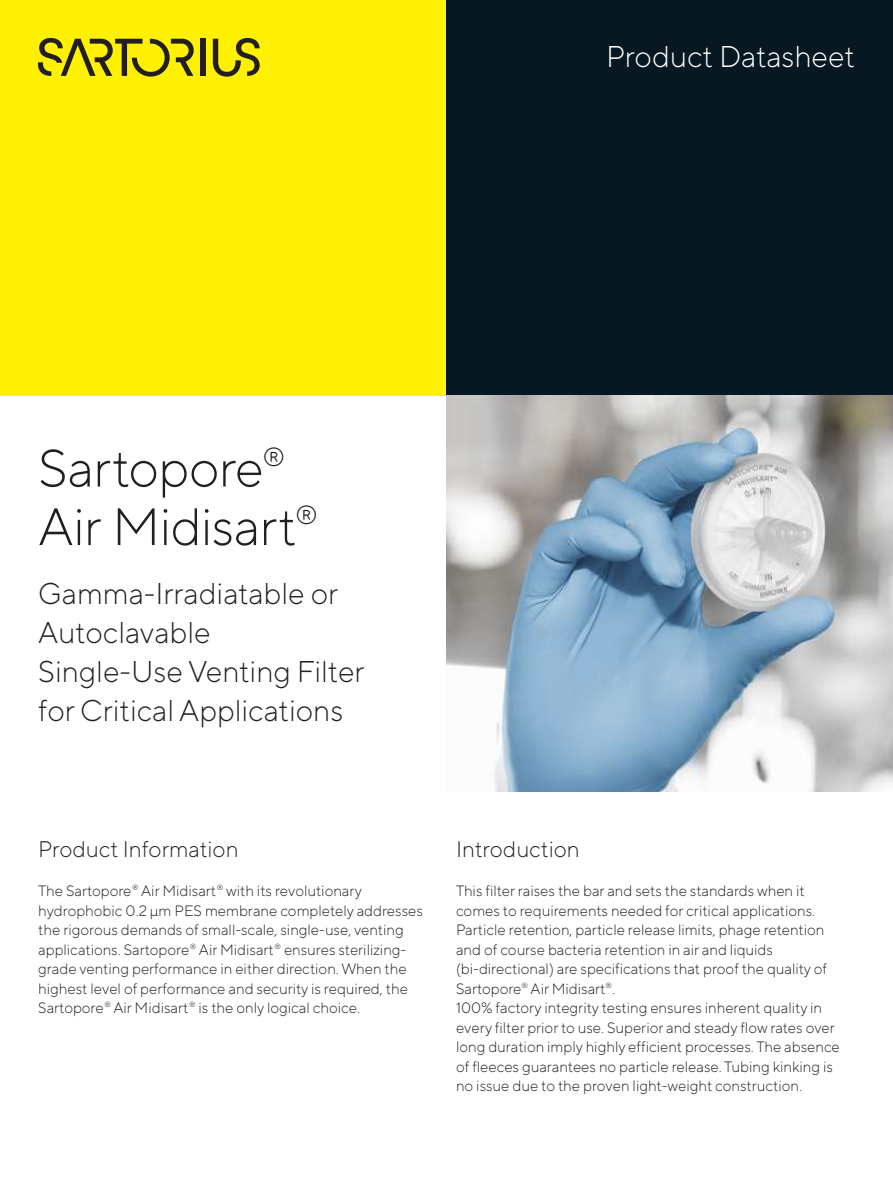
<style>
.page{position:relative;width:893px;height:1191px;background:#fff}
.page>*{position:absolute;margin:0;border:0;box-sizing:border-box;transform-origin:0 0}
.t1{font:300 52.5px/58.5px "TT Norms Pro";letter-spacing:-.015em;color:#231f20}
.t2{font:300 30px/39px "TT Norms Pro";color:#231f20}
.t3{font:300 30px "TT Norms Pro";color:#fff}
.t4{font:300 22.5px "TT Norms Pro";color:#231f20}
.t5{font:300 15px/19.5px "TT Norms Pro";color:#231f20}
</style>
<div class="page">
<div style="left:0;top:0;width:446px;height:395px;background:#fff101"></div>
<div style="left:446px;top:0;width:447px;height:395px;background:#071822"></div>
<img style="left:446px;top:395px;width:447px;height:396px">
<div style="left:200px;top:39px;width:5px;height:37px;background:#231f20"></div>
<svg style="left:213px;top:38px;width:47px;height:39px"></svg>
<svg style="left:38px;top:38px;width:156px;height:39px"></svg>
<h2 class="t3" style="left:606px;top:35px;width:250px">Product Datasheet</h2>
<h1 class="t1" style="left:38px;top:435px;width:281px">Sartopore<sup>®<br></sup>Air Midisart<sup>®</sup></h1>
<h2 class="t2" style="left:38px;top:571px;width:328px">Gamma-Irradiatable or<br>Autoclavable<br>Single-Use Venting Filter for Critical Applications</h2>
<h3 class="t4" style="left:38px;top:833px;width:202px">Product Information</h3>
<p class="t5" style="left:38px;top:880px;width:386px">The Sartopore<sup>®</sup> Air Midisart<sup>®</sup> with its revolutionary hydrophobic 0.2 µm PES membrane completely addresses the rigorous demands of small-scale, single-use, venting applications. Sartopore<sup>®</sup> Air Midisart<sup>®</sup> ensures sterilizing&shy;grade venting performance in either direction. When the highest level of performance and security is required, the Sartopore<sup>®</sup> Air Midisart<sup>®</sup> is the only logical choice.</p>
<h3 class="t4" style="left:456px;top:833px;width:125px">Introduction</h3>
<p class="t5" style="left:456px;top:880px;width:385px">This filter raises the bar and sets the standards when it comes to requirements needed for critical applications.<br>Particle retention, particle release limits, phage retention and of course bacteria retention in air and liquids (bi-directional) are specifications that proof the quality of Sartopore<sup>®</sup> Air Midisart<sup>®</sup>.<br>100% factory integrity testing ensures inherent quality in every filter prior to use. Superior and steady flow rates over long duration imply highly efficient processes. The absence of fleeces guarantees no particle release. Tubing kinking is no issue due to the proven light-weight construction.</p>
</div>
